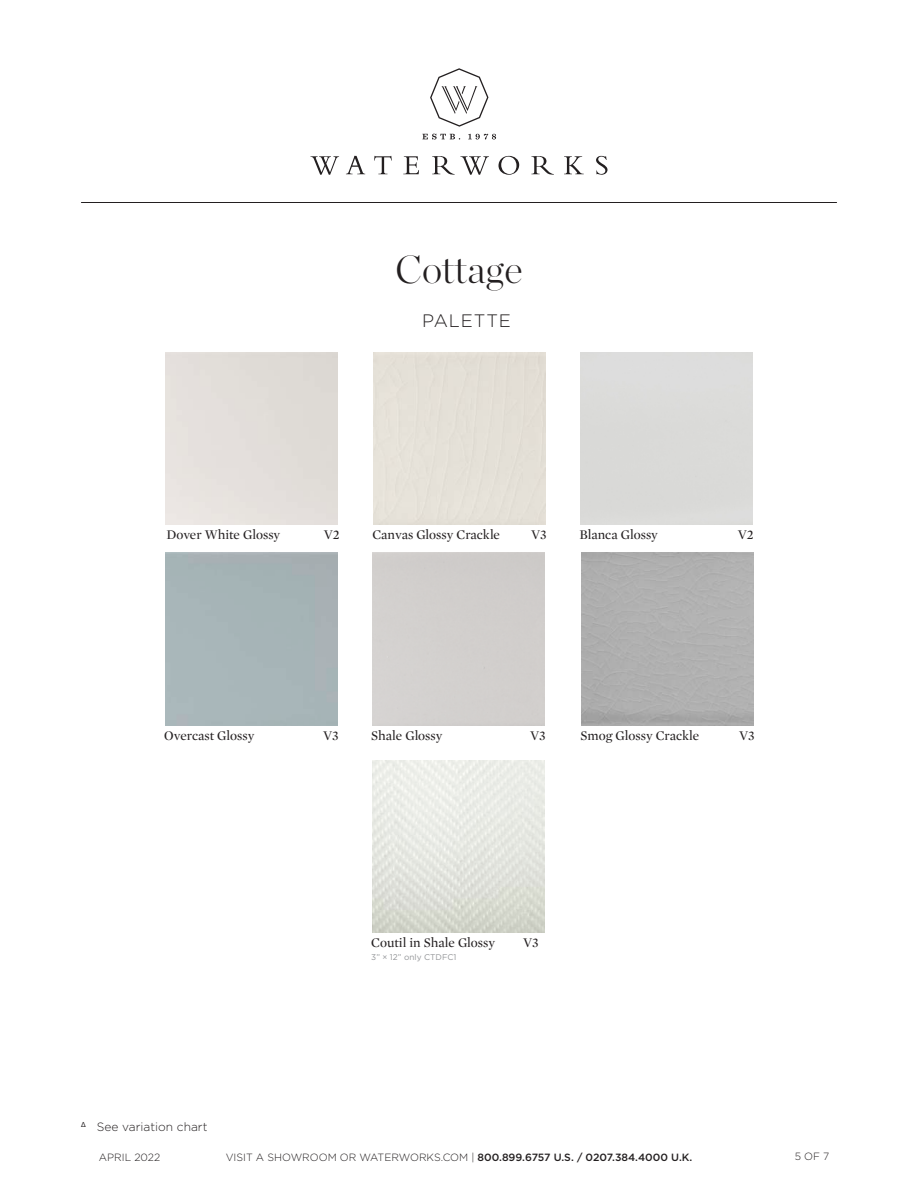
<style>
.page{position:relative;width:918px;height:1188px;background:#fff}
.page>*{position:absolute;margin:0;border:0;box-sizing:border-box;transform-origin:0 0}
.t1{font:200 39px "Chronicle Display";color:#231f20}
.t2{font:300 18px "Gotham";letter-spacing:.05em;color:#231f20}
.Color{font:13.5px "Mercury Display";color:#231f20}
.Text__Light_-_6_5_9{font:300 12px "Gotham";color:#231f20}
.t3{font:500 10.5px "Gotham";color:#231f20}
.t4{font:300 10.5px "Gotham";color:#231f20}
.Text__Light_-_6_5_9-2{font:8.25px "Gotham";color:#939598}
.s1{font-weight:300}
</style>
<div class="page">
<svg style="left:422px;top:134px;width:38px;height:6px"></svg>
<svg style="left:468px;top:134px;width:28px;height:5px"></svg>
<svg style="left:374px;top:156px;width:18px;height:18px"></svg>
<svg style="left:403px;top:156px;width:16px;height:18px"></svg>
<svg style="left:499px;top:156px;width:20px;height:19px"></svg>
<svg style="left:531px;top:156px;width:23px;height:19px"></svg>
<svg style="left:564px;top:156px;width:20px;height:18px"></svg>
<svg style="left:596px;top:156px;width:12px;height:19px"></svg>
<svg style="left:346px;top:156px;width:19px;height:18px"></svg>
<svg style="left:311px;top:156px;width:28px;height:19px"></svg>
<svg style="left:432px;top:156px;width:57px;height:19px"></svg>
<svg style="left:430px;top:68px;width:58px;height:59px"></svg>
<hr style="left:81px;top:202px;width:756px;height:1px;background:#231f20">
<img style="left:372px;top:761px;width:173px;height:172px">
<h1 class="t1" style="left:395px;top:240px;width:129px">Cottage</h1>
<p class="t2" style="left:422px;top:309px;width:90px">PALETTE</p>
<p class="Color" style="left:167px;top:527px;width:115px">Dover White Glossy</p>
<p class="Color" style="left:324px;top:527px;width:17px">V2</p>
<p class="Color" style="left:372px;top:527px;width:129px">Canvas Glossy Crackle</p>
<p class="Color" style="left:531px;top:527px;width:17px">V3</p>
<p class="Color" style="left:579px;top:527px;width:80px">Blanca Glossy</p>
<p class="Color" style="left:738px;top:527px;width:17px">V2</p>
<p class="Color" style="left:164px;top:728px;width:92px">Overcast Glossy</p>
<p class="Color" style="left:323px;top:728px;width:17px">V3</p>
<p class="Color" style="left:371px;top:728px;width:73px">Shale Glossy</p>
<p class="Color" style="left:530px;top:728px;width:17px">V3</p>
<p class="Color" style="left:580px;top:728px;width:120px">Smog Glossy Crackle</p>
<p class="Color" style="left:739px;top:728px;width:17px">V3</p>
<p class="Text__Light_-_6_5_9" style="left:81px;top:1119px;width:128px"><sup>Δ</sup> See variation chart</p>
<p class="Color" style="left:371px;top:935px;width:125px">Coutil in Shale Glossy</p>
<p class="Color" style="left:523px;top:935px;width:17px">V3</p>
<p class="Text__Light_-_6_5_9-2" style="left:371px;top:951px;width:87px">3” × 12” only CTDFC1</p>
<p class="t3" style="left:226px;top:1150px;width:468px"><span class="s1">VISIT A SHOWROOM OR WATERWORKS.COM |</span> 800.899.6757 U.S. / 0207.384.4000 U.K.</p>
<p class="t4" style="left:99px;top:1150px;width:63px">April 2022</p>
<p class="t4" style="left:795px;top:1150px;width:36px">5 of 7</p>
</div>
